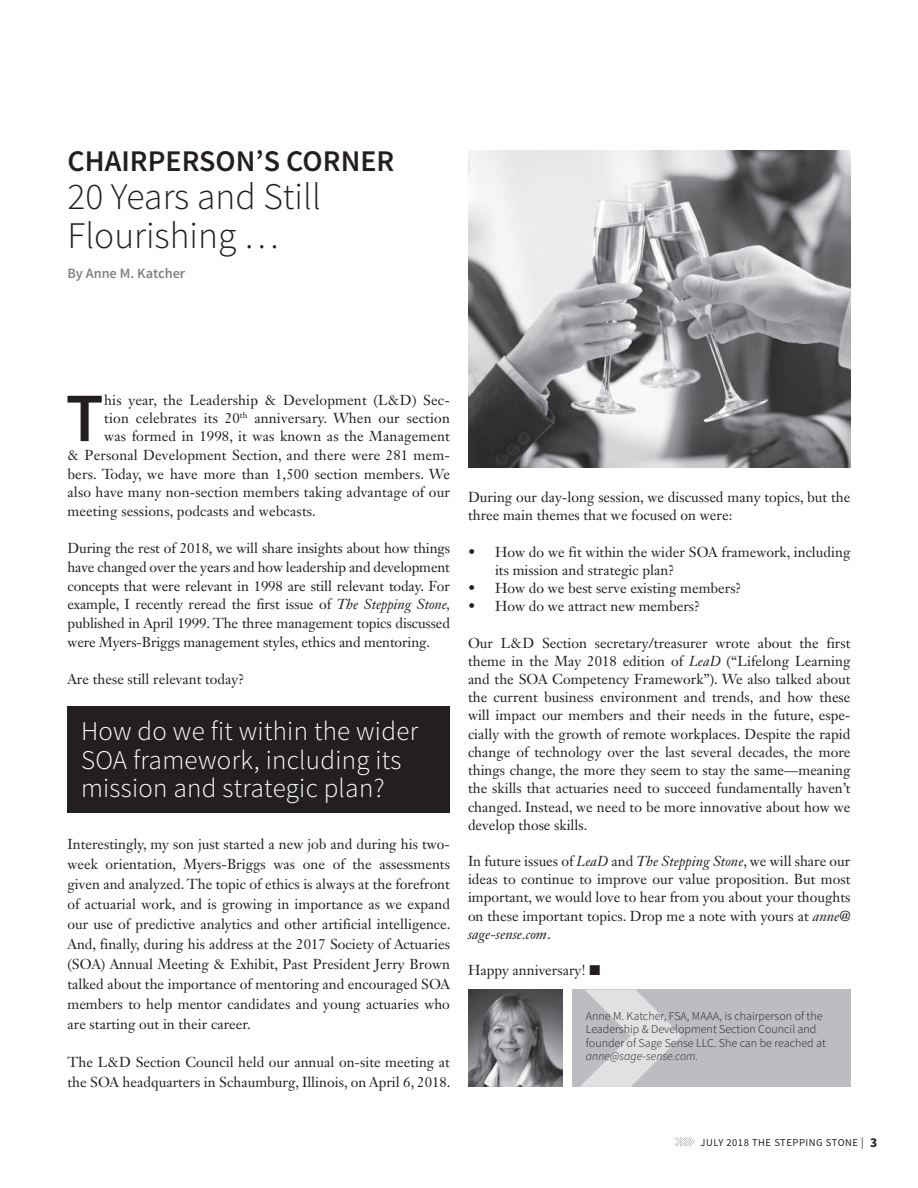
<style>
.page{position:relative;width:918px;height:1188px;background:#fff}
.page>*{position:absolute;margin:0;border:0;box-sizing:border-box;transform-origin:0 0}
.t1{font:600 69.3px "Source Sans Pro";color:#231f20}
.t2{font:300 37.5px/38.2px "Source Sans Pro";color:#231f20}
.t3{font:600 30px "Source Sans Pro";color:#231f20}
.t4{font:300 27px/28.5px "Source Sans Pro";letter-spacing:.01em;color:#fff}
.t5{font:14.25px/18.3px "Janson Text LT Std";color:#231f20;text-align:justify}
.t6{font:600 14.25px "Source Sans Pro";color:#808285}
.t7{font:300 12px/13.5px "Source Sans Pro";color:#231f20}
.t8{font:italic 300 12px "Source Sans Pro";color:#231f20}
.t9{font:10.5px "Source Sans Pro";letter-spacing:.05em;color:#231f20}
.s1{font-style:italic}
.s2{font-size:11.7px}
.s3{font-weight:700;font-size:13.5px}
</style>
<div class="page">
<svg style="left:675px;top:1137px;width:20px;height:9px"></svg>
<img style="left:468px;top:150px;width:382px;height:318px">
<div style="left:68px;top:706px;width:382px;height:107px;background:#231f20"></div>
<div style="left:572px;top:990px;width:278px;height:97px;background:#bcbdc0"></div>
<svg style="left:580px;top:990px;width:102px;height:97px"></svg>
<img style="left:468px;top:990px;width:94px;height:97px">
<h3 class="t3" style="left:68px;top:142px;width:329px">CHAIRPERSON’S CORNER</h3>
<h2 class="t2" style="left:68px;top:178px;width:255px">20 Years and Still<br>Flourishing …</h2>
<p class="t6" style="left:68px;top:265px;width:119px">By Anne M. Katcher</p>
<h1 class="t1" style="left:66px;top:374px;width:39px">T</h1>
<p class="t5" style="left:104px;top:391px;width:347px">his year, the Leadership &amp; Development (L&amp;D) Sec-</p>
<p class="t5" style="left:104px;top:409px;width:347px">tion celebrates its 20<sup>th</sup> anniversary. When our section</p>
<p class="t5" style="left:104px;top:427px;width:347px">was formed in 1998, it was known as the Management</p>
<p class="t5" style="left:67px;top:446px;width:384px">&amp; Personal Development Section, and there were 281 mem-</p>
<p class="t5" style="left:67px;top:464px;width:384px">bers. Today, we have more than 1,500 section members. We</p>
<p class="t5" style="left:67px;top:483px;width:384px">also have many non-section members taking advantage of our</p>
<p class="t5" style="left:67px;top:502px;width:250px">meeting sessions, podcasts and webcasts.</p>
<p class="t5" style="left:67px;top:539px;width:384px;line-height:18.8px">During the rest of 2018, we will share insights about how things have changed over the years and how leadership and development concepts that were relevant in 1998 are still relevant today. For example, I recently reread the first issue of <span class="s1">The Stepping Stone, </span>published in April 1999. The three management topics discussed were Myers-Briggs management styles, ethics and mentoring.</p>
<p class="t5" style="left:67px;top:669px;width:179px">Are these still relevant today?</p>
<h3 class="t4" style="left:81px;top:717px;width:339px">How do we fit within the wider<br>SOA framework, including its mission and strategic plan?</h3>
<p class="t5" style="left:68px;top:834px;width:385px;line-height:20px">Interestingly, my son just started a new job and during his two&shy;week orientation, Myers-Briggs was one of the assessments given and analyzed. The topic of ethics is always at the forefront of actuarial work, and is growing in importance as we expand our use of predictive analytics and other artificial intelligence.<br>And, finally, during his address at the 2017 Society of Actuaries (SOA) Annual Meeting &amp; Exhibit, Past President Jerry Brown talked about the importance of mentoring and encouraged SOA members to help mentor candidates and young actuaries who are starting out in their career.</p>
<p class="t5" style="left:68px;top:1052px;width:385px;line-height:20px">The L&amp;D Section Council held our annual on-site meeting at the SOA headquarters in Schaumburg, Illinois, on April 6, 2018.</p>
<p class="t5" style="left:468px;top:488px;width:384px">During our day-long session, we discussed many topics, but the three main themes that we focused on were:</p>
<p class="t5" style="left:495px;top:542px;width:357px;text-indent:-27px">• How do we fit within the wider SOA framework, including its mission and strategic plan?</p>
<p class="t5" style="left:468px;top:579px;width:275px">• How do we best serve existing members?</p>
<p class="t5" style="left:468px;top:597px;width:234px">• How do we attract new members?</p>
<p class="t5" style="left:468px;top:633px;width:384px">Our L&amp;D Section secretary/treasurer wrote about the first theme in the May 2018 edition of <span class="s1">LeaD</span> (“Lifelong Learning and the SOA Competency Framework”). We also talked about the current business environment and trends, and how these will impact our members and their needs in the future, espe&shy;cially with the growth of remote workplaces. Despite the rapid change of technology over the last several decades, the more things change, the more they seem to stay the same—meaning the skills that actuaries need to succeed fundamentally haven’t changed. Instead, we need to be more innovative about how we develop those skills.</p>
<p class="t5" style="left:468px;top:852px;width:384px">In future issues of <span class="s1">LeaD</span> and <span class="s1">The Stepping Stone</span>, we will share our ideas to continue to improve our value proposition. But most important, we would love to hear from you about your thoughts on these important topics. Drop me a note with yours at <span class="s1">anne@ sage-sense.com</span>.</p>
<p class="t5" style="left:468px;top:961px;width:134px">Happy anniversary! ■</p>
<p class="t7" style="left:586px;top:1009px;width:241px">Anne M. Katcher, FSA, MAAA, is chairperson of the<br>Leadership &amp; Development Section Council and founder of Sage Sense LLC. She can be reached at</p>
<p class="t8" style="left:586px;top:1049px;width:114px">anne@sage-sense.com.</p>
<p class="t9" style="left:701px;top:1136px;width:178px">JULY 2018 THE STEPPING STONE <span class="s2">|</span> <span class="s3">3</span></p>
</div>
